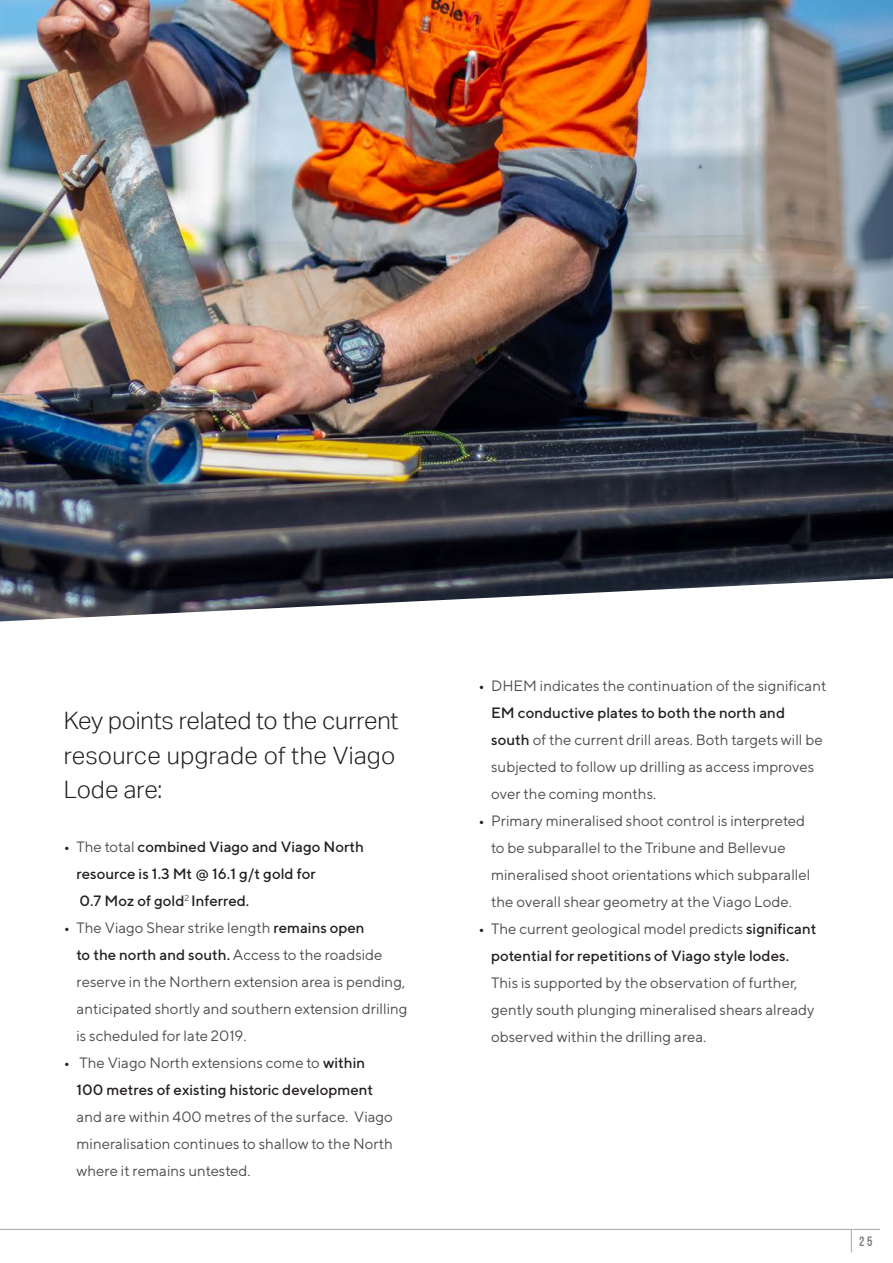
<style>
.page{position:relative;width:893px;height:1263px;background:#fff}
.page>*{position:absolute;margin:0;border:0;box-sizing:border-box;transform-origin:0 0}
.BG_Subheading_01_BLA{font:300 24px/34.5px "Aktiv Grotesk";letter-spacing:-.005em;color:#252020}
.t1{font:15px/27px "TT Norms";color:#4e4b4b}
.t2{font:500 15px/27px "TT Norms";color:#252020}
.t3{font:700 13.5px "Bebas Neue";color:#808285}
.s1{font-weight:400;color:#4e4b4b}
.s2{font-weight:500;color:#252020}
</style>
<div class="page">
<hr style="left:0;top:1229px;width:880px;height:1px;background:#a8a9ad">
<svg style="left:851px;top:1230px;width:1px;height:22px"></svg>
<img style="left:0;top:0;width:893px;height:621px">
<p class="BG_Subheading_01_BLA" style="left:64px;top:703px;width:336px">Key points related to the current resource upgrade of the Viago<br>Lode are:</p>
<p class="t2" style="left:77px;top:833px;width:289px;text-indent:-13px">• <span class="s1">The total</span> combined Viago and Viago North resource is 1.3 Mt @ 16.1 g/t gold for<br>0.7 Moz of gold<sup>2</sup> Inferred.</p>
<p class="t1" style="left:77px;top:914px;width:333px;text-indent:-13px"><span class="s2">•</span> The Viago Shear strike length <span class="s2">remains open<br>to the north and south.</span> Access to the roadside reserve in the Northern extension area is pending, anticipated shortly and southern extension drilling is scheduled for late 2019.</p>
<p class="t1" style="left:77px;top:1049px;width:318px;text-indent:-13px"><span class="s2">•</span> The Viago North extensions come to <span class="s2">within 100 metres of existing historic development </span>and are within 400 metres of the surface. Viago mineralisation continues to shallow to the North where it remains untested.</p>
<p class="t1" style="left:491px;top:671px;width:337px;text-indent:-13px"><span class="s2">•</span> DHEM indicates the continuation of the significant <span class="s2">EM conductive plates to both the north and south</span> of the current drill areas. Both targets will be subjected to follow up drilling as access improves over the coming months.</p>
<p class="t1" style="left:491px;top:806px;width:321px;text-indent:-13px"><span class="s2">•</span> Primary mineralised shoot control is interpreted to be subparallel to the Tribune and Bellevue mineralised shoot orientations which subparallel the overall shear geometry at the Viago Lode.</p>
<p class="t1" style="left:491px;top:914px;width:327px;text-indent:-13px"><span class="s2">•</span> The current geological model predicts <span class="s2">significant potential for repetitions of Viago style lodes.<br></span>This is supported by the observation of further, gently south plunging mineralised shears already observed within the drilling area.</p>
<p class="t3" style="left:859px;top:1234px;width:15px">25</p>
</div>
